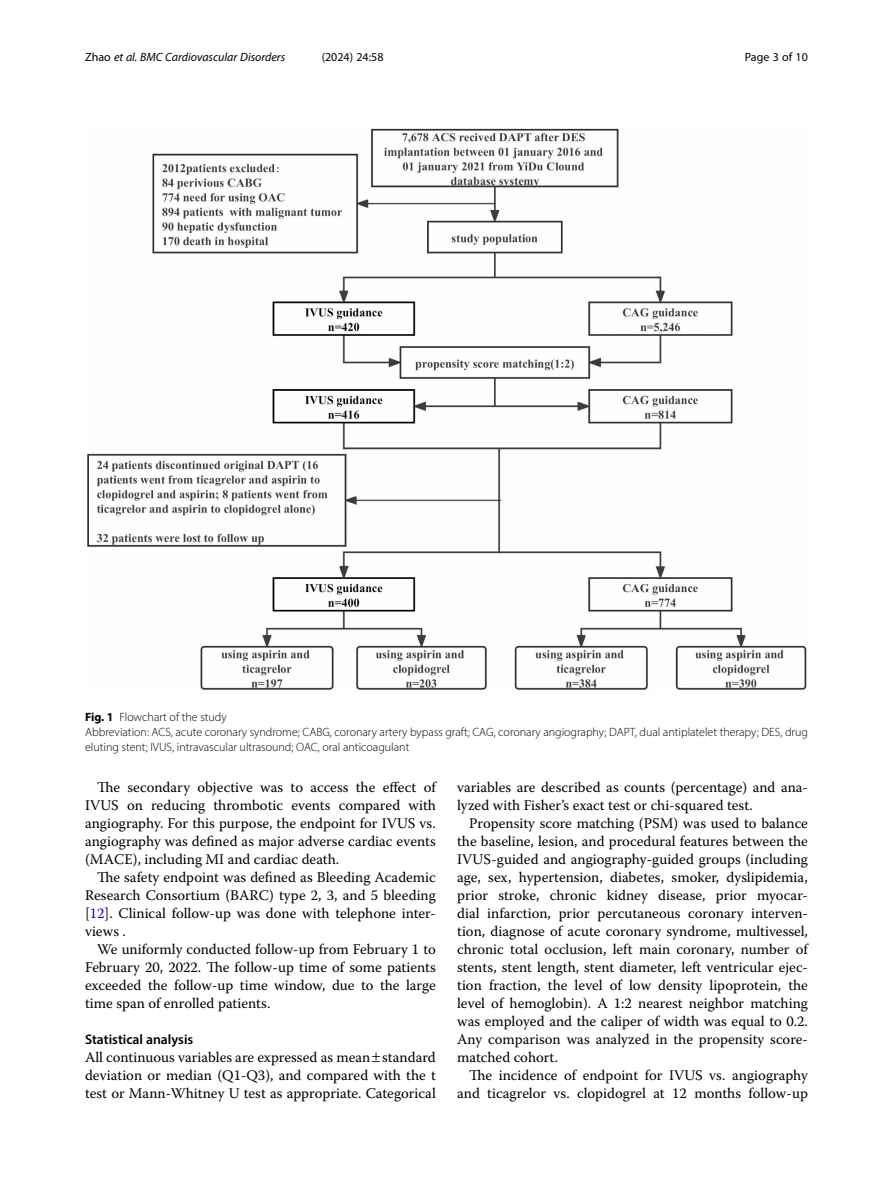
<style>
.page{position:relative;width:893px;height:1191px;background:#fff}
.page>*{position:absolute;margin:0;border:0;box-sizing:border-box;transform-origin:0 0}
.Body_Text_Indent{font:14.7px/18px "Warnock Pro";color:#000;text-align:justify}
.Body_Text{font:14.7px/18px "Warnock Pro";color:#000;text-align:justify}
.Head_2{font:600 13.8px "Myriad Pro";color:#000}
.Figure_Caption{font:300 12px/15px "Myriad Pro";color:#000}
.t1{font:italic 12px "Myriad Pro";color:#000}
.t2{font:12px "Myriad Pro";color:#000}
.s1{font-style:normal}
.s2{font-weight:700}
.s3{color:#00f}
</style>
<div class="page">
<img style="left:87px;top:128px;width:720px;height:562px">
<p class="t1" style="left:85px;top:50px;width:202px"><span class="s1">Zhao</span> et al. BMC Cardiovascular Disorders</p>
<p class="t2" style="left:322px;top:50px;width:63px">(2024) 24:58</p>
<p class="t2" style="left:745px;top:50px;width:65px">Page 3 of 10</p>
<p class="Figure_Caption" style="left:85px;top:709px;width:143px"><span class="s2">Fig. 1</span> Flowchart of the study</p>
<p class="Figure_Caption" style="left:85px;top:724px;width:724px">Abbreviation: ACS, acute coronary syndrome; CABG, coronary artery bypass graft; CAG, coronary angiography; DAPT, dual antiplatelet therapy; DES, drug eluting stent; IVUS, intravascular ultrasound; OAC, oral anticoagulant</p>
<p class="Body_Text_Indent" style="left:85px;top:778px;width:352px;text-indent:12px">The secondary objective was to access the effect of IVUS on reducing thrombotic events compared with angiography. For this purpose, the endpoint for IVUS vs. angiography was defined as major adverse cardiac events (MACE), including MI and cardiac death.</p>
<p class="Body_Text_Indent" style="left:85px;top:868px;width:352px;text-indent:12px">The safety endpoint was defined as Bleeding Academic Research Consortium (BARC) type 2, 3, and 5 bleeding [<span class="s3">12</span>]. Clinical follow-up was done with telephone inter&shy;views .</p>
<p class="Body_Text_Indent" style="left:85px;top:940px;width:352px;text-indent:12px">We uniformly conducted follow-up from February 1 to February 20, 2022. The follow-up time of some patients exceeded the follow-up time window, due to the large time span of enrolled patients.</p>
<p class="Head_2" style="left:85px;top:1031px;width:110px">Statistical analysis</p>
<p class="Body_Text" style="left:85px;top:1048px;width:352px">All continuous variables are expressed as mean standard deviation or median (Q1-Q3), and compared with the t test or Mann-Whitney U test as appropriate. Categorical</p>
<p class="Body_Text" style="left:457px;top:778px;width:352px">variables are described as counts (percentage) and ana&shy;lyzed with Fisher’s exact test or chi-squared test.</p>
<p class="Body_Text_Indent" style="left:457px;top:814px;width:352px;text-indent:12px">Propensity score matching (PSM) was used to balance the baseline, lesion, and procedural features between the IVUS-guided and angiography-guided groups (including age, sex, hypertension, diabetes, smoker, dyslipidemia, prior stroke, chronic kidney disease, prior myocar&shy;dial infarction, prior percutaneous coronary interven&shy;tion, diagnose of acute coronary syndrome, multivessel, chronic total occlusion, left main coronary, number of stents, stent length, stent diameter, left ventricular ejec&shy;tion fraction, the level of low density lipoprotein, the level of hemoglobin). A 1:2 nearest neighbor matching was employed and the caliper of width was equal to 0.2.<br>Any comparison was analyzed in the propensity score&shy;matched cohort.</p>
<p class="Body_Text_Indent" style="left:457px;top:1066px;width:352px;text-align:right">The incidence of endpoint for IVUS vs. angiography and ticagrelor vs. clopidogrel at 12 months follow-up</p>
</div>
